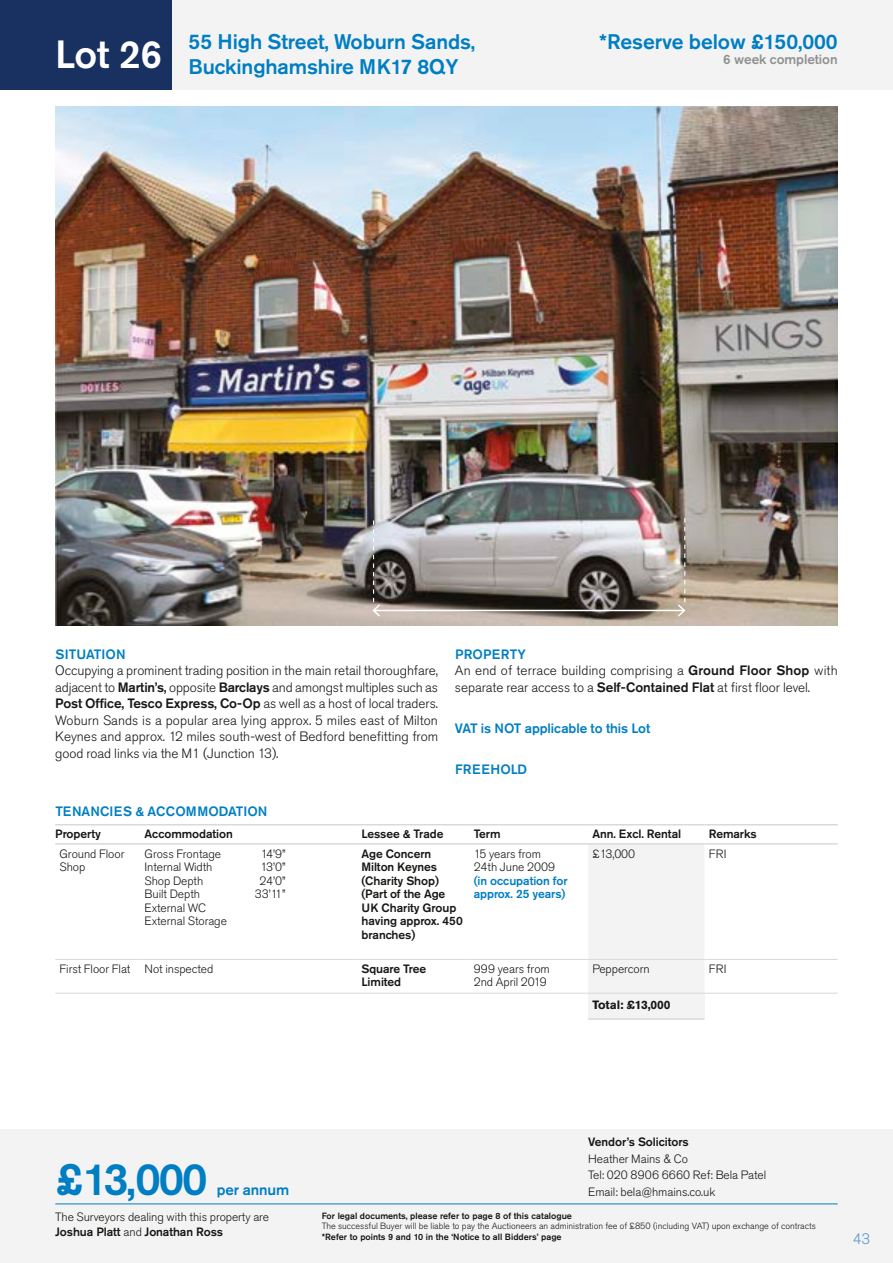
<style>
.page{position:relative;width:893px;height:1263px;background:#fff}
.page>*{position:absolute;margin:0;border:0;box-sizing:border-box;transform-origin:0 0}
.t1{font:500 45px "Akzidenz Grotesk Pro";color:#007ec3}
.t2{font:500 39px "Akzidenz Grotesk Pro";color:#fff}
.t3{font:500 21px/25.2px "Akzidenz Grotesk Pro";letter-spacing:-.005em;color:#007ec3}
.t4{font:500 15px "Akzidenz Grotesk Pro";letter-spacing:-.005em;color:#007ec3}
.t5{font:300 15px "Akzidenz Grotesk Pro";color:#5795d0}
.t6{font:300 13.5px/16.5px "Akzidenz Grotesk Pro";letter-spacing:-.005em;color:#171715;text-align:justify}
.t7{font:500 13.5px "Akzidenz Grotesk Pro";letter-spacing:.005em;color:#007ec3}
.t8{font:500 13.5px "Akzidenz Grotesk Pro";letter-spacing:-.005em;color:#919191}
.t9{font:500 13.5px "Akzidenz Grotesk Pro";letter-spacing:.025em;color:#007ec3}
.t10{font:300 12px/13.5px "Akzidenz Grotesk Pro";letter-spacing:-.005em;color:#171715}
.t11{font:500 12px/13.5px "Akzidenz Grotesk Pro";letter-spacing:-.005em;color:#171715}
.t12{font:500 12px/13.5px "Akzidenz Grotesk Pro";letter-spacing:-.005em;color:#007ec3}
.t13{font:700 12px "Akzidenz Grotesk Pro";letter-spacing:-.005em;color:#171715}
.t14{font:300 9px "Akzidenz Grotesk Pro";color:#171715}
.t15{font:500 9px "Akzidenz Grotesk Pro";color:#171715}
.s1{font-weight:500}
.s2{font-weight:500;color:#007ec3}
</style>
<div class="page">
<div style="left:0;top:1129px;width:893px;height:134px;background:#f3f3f3"></div>
<div style="left:0;top:0;width:893px;height:89px;background:#f3f3f3"></div>
<div style="left:0;top:0;width:171px;height:89px;background:#183161"></div>
<hr style="left:55px;top:1203px;width:783px;height:1px;background:#007ec3">
<img style="left:55px;top:106px;width:783px;height:520px">
<hr style="left:374px;top:610px;width:310px;height:1px;background:#fff">
<svg style="left:371px;top:520px;width:11px;height:98px"></svg>
<svg style="left:676px;top:518px;width:11px;height:100px"></svg>
<div style="left:588px;top:845px;width:116px;height:148px;background:#f3f3f3"></div>
<div style="left:588px;top:993px;width:116px;height:26px;background:#f3f3f3"></div>
<hr style="left:140px;top:959px;width:217px;height:1px;background:#d9d9da">
<hr style="left:140px;top:824px;width:217px;height:1px;background:#d9d9da">
<hr style="left:357px;top:824px;width:112px;height:1px;background:#d9d9da">
<hr style="left:140px;top:843px;width:217px;height:2px;background:#d9d9da">
<hr style="left:357px;top:843px;width:112px;height:2px;background:#d9d9da">
<hr style="left:55px;top:993px;width:85px;height:1px;background:#d9d9da">
<hr style="left:140px;top:993px;width:217px;height:1px;background:#d9d9da">
<hr style="left:55px;top:824px;width:85px;height:1px;background:#d9d9da">
<hr style="left:469px;top:824px;width:119px;height:1px;background:#d9d9da">
<hr style="left:588px;top:824px;width:116px;height:1px;background:#d9d9da">
<hr style="left:704px;top:824px;width:134px;height:1px;background:#d9d9da">
<hr style="left:55px;top:843px;width:85px;height:2px;background:#d9d9da">
<hr style="left:469px;top:843px;width:119px;height:2px;background:#d9d9da">
<hr style="left:588px;top:843px;width:116px;height:2px;background:#d9d9da">
<hr style="left:704px;top:843px;width:134px;height:2px;background:#d9d9da">
<hr style="left:588px;top:1018px;width:116px;height:2px;background:#d9d9da">
<hr style="left:357px;top:993px;width:112px;height:1px;background:#d9d9da">
<hr style="left:469px;top:993px;width:119px;height:1px;background:#d9d9da">
<hr style="left:588px;top:993px;width:116px;height:1px;background:#d9d9da">
<hr style="left:704px;top:993px;width:134px;height:1px;background:#d9d9da">
<hr style="left:55px;top:959px;width:85px;height:1px;background:#d9d9da">
<hr style="left:357px;top:959px;width:112px;height:1px;background:#d9d9da">
<hr style="left:469px;top:959px;width:119px;height:1px;background:#d9d9da">
<hr style="left:588px;top:959px;width:116px;height:1px;background:#d9d9da">
<hr style="left:704px;top:959px;width:134px;height:1px;background:#d9d9da">
<h2 class="t2" style="left:55px;top:29px;width:109px">Lot 26</h2>
<h3 class="t3" style="left:189px;top:29px;width:288px">55 High Street, Woburn Sands,<br>Buckinghamshire MK17 8QY</h3>
<h3 class="t3" style="left:599px;top:29px;width:240px">*Reserve below £150,000</h3>
<p class="t8" style="left:723px;top:50px;width:116px">6 week completion</p>
<p class="t7" style="left:55px;top:645px;width:72px">SITUATION</p>
<p class="t6" style="left:55px;top:662px;width:384px">Occupying a prominent trading position in the main retail thoroughfare, adjacent to <span class="s1">Martin’s,</span> opposite <span class="s1">Barclays</span> and amongst multiples such as <span class="s1">Post Office, Tesco Express, Co-Op</span> as well as a host of local traders.<br>Woburn Sands is a popular area lying approx. 5 miles east of Milton Keynes and approx. 12 miles south-west of Bedford benefitting from good road links via the M1 (Junction 13).</p>
<p class="t6" style="left:455px;top:646px;width:384px;text-align:left"><span class="s2">PROPERTY<br></span>An end of terrace building comprising a <span class="s1">Ground Floor Shop</span> with separate rear access to a <span class="s1">Self-Contained Flat</span> at first floor level.</p>
<p class="t7" style="left:455px;top:720px;width:197px">VAT is NOT applicable to this Lot</p>
<p class="t9" style="left:455px;top:761px;width:74px">FREEHOLD</p>
<p class="t7" style="left:55px;top:802px;width:214px">TENANCIES &amp; ACCOMMODATION</p>
<p class="t11" style="left:55px;top:826px;width:47px">Property</p>
<p class="t11" style="left:145px;top:826px;width:90px">Accommodation</p>
<p class="t11" style="left:361px;top:826px;width:84px">Lessee &amp; Trade</p>
<p class="t11" style="left:474px;top:826px;width:28px">Term</p>
<p class="t11" style="left:592px;top:826px;width:90px">Ann. Excl. Rental</p>
<p class="t11" style="left:709px;top:826px;width:50px">Remarks</p>
<p class="t10" style="left:60px;top:847px;width:66px">Ground Floor<br>Shop</p>
<p class="t10" style="left:145px;top:847px;width:78px">Gross Frontage</p>
<p class="t10" style="left:261px;top:847px;width:26px">14’9”</p>
<p class="t11" style="left:361px;top:847px;width:103px">Age Concern<br>Milton Keynes (Charity Shop) (Part of the Age<br>UK Charity Group having approx. 450 branches)</p>
<p class="t10" style="left:474px;top:847px;width:83px">15 years from<br>24th June 2009</p>
<p class="t10" style="left:592px;top:847px;width:44px">£13,000</p>
<p class="t10" style="left:709px;top:847px;width:19px">FRI</p>
<p class="t10" style="left:145px;top:860px;width:69px">Internal Width</p>
<p class="t10" style="left:261px;top:860px;width:27px">13’0”</p>
<p class="t10" style="left:145px;top:874px;width:60px">Shop Depth</p>
<p class="t10" style="left:259px;top:874px;width:28px">24’0”</p>
<p class="t10" style="left:145px;top:887px;width:57px">Built Depth</p>
<p class="t10" style="left:255px;top:887px;width:32px">33’11”</p>
<p class="t10" style="left:145px;top:901px;width:84px">External WC<br>External Storage</p>
<p class="t12" style="left:474px;top:874px;width:96px">(in occupation for approx. 25 years)</p>
<p class="t10" style="left:60px;top:962px;width:155px">First Floor Flat Not inspected</p>
<p class="t11" style="left:361px;top:961px;width:66px">Square Tree<br>Limited</p>
<p class="t10" style="left:474px;top:962px;width:78px">999 years from<br>2nd April 2019</p>
<p class="t10" style="left:592px;top:962px;width:59px">Peppercorn</p>
<p class="t10" style="left:709px;top:962px;width:19px">FRI</p>
<p class="t13" style="left:592px;top:997px;width:80px">Total: £13,000</p>
<h1 class="t1" style="left:55px;top:1150px;width:154px">£13,000</h1>
<p class="t11" style="left:588px;top:1135px;width:102px">Vendor’s Solicitors</p>
<p class="t10" style="left:588px;top:1150px;width:179px;line-height:16.5px">Heather Mains &amp; Co<br>Tel: 020 8906 6660 Ref: Bela Patel</p>
<p class="t4" style="left:217px;top:1180px;width:74px">per annum</p>
<p class="t10" style="left:588px;top:1185px;width:129px">Email: bela@hmains.co.uk</p>
<p class="t10" style="left:55px;top:1209px;width:215px;line-height:15px">The Surveyors dealing with this property are<br><span class="s1">Joshua Platt</span> and <span class="s1">Jonathan Ross</span></p>
<p class="t15" style="left:322px;top:1209px;width:252px">For legal documents, please refer to page 8 of this catalogue</p>
<p class="t14" style="left:322px;top:1220px;width:496px">The successful Buyer will be liable to pay the Auctioneers an administration fee of £850 (including VAT) upon exchange of contracts</p>
<p class="t15" style="left:322px;top:1230px;width:241px">*Refer to points 9 and 10 in the ‘Notice to all Bidders’ page</p>
<p class="t5" style="left:853px;top:1229px;width:19px">43</p>
</div>
